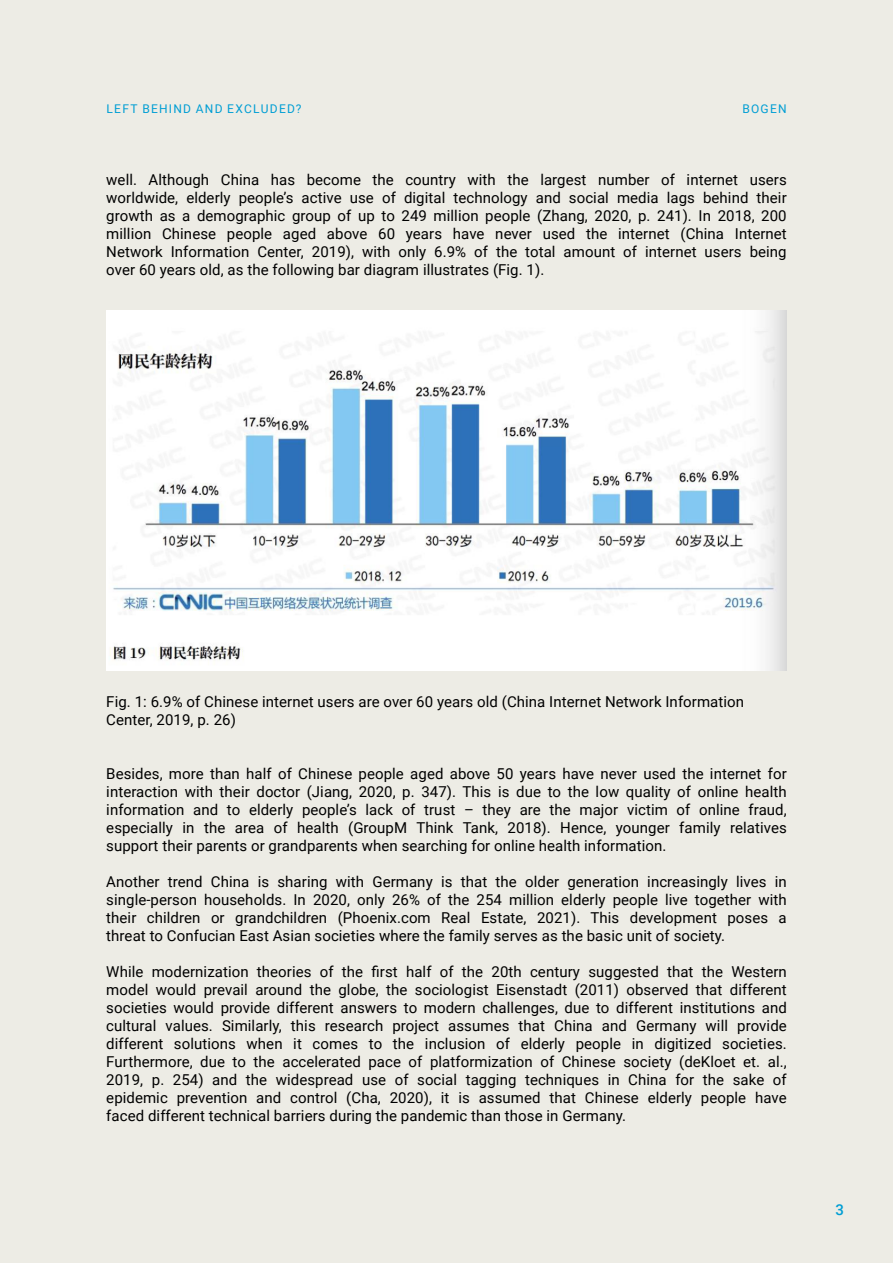
<style>
.page{position:relative;width:893px;height:1263px;background:#edece5}
.page>*{position:absolute;margin:0;border:0;box-sizing:border-box;transform-origin:0 0}
.t1{font:15px/18px "Roboto";letter-spacing:.005em;color:#000;text-align:justify}
.t2{font:500 15px "Roboto";color:#009ed4}
.t3{font:12px "Roboto";letter-spacing:.105em;color:#009ed4}
</style>
<div class="page">
<img style="left:106px;top:311px;width:681px;height:360px">
<p class="t3" style="left:107px;top:100px;width:197px">LEFT BEHIND AND EXCLUDED?</p>
<p class="t3" style="left:742px;top:100px;width:46px">BOGEN</p>
<p class="t1" style="left:106px;top:170px;width:682px">well. Although China has become the country with the largest number of internet users worldwide, elderly people’s active use of digital technology and social media lags behind their growth as a demographic group of up to 249 million people (Zhang, 2020, p. 241). In 2018, 200 million Chinese people aged above 60 years have never used the internet (China Internet Network Information Center, 2019), with only 6.9% of the total amount of internet users being over 60 years old, as the following bar diagram illustrates (Fig. 1).</p>
<p class="t1" style="left:106px;top:692px;width:639px">Fig. 1: 6.9% of Chinese internet users are over 60 years old (China Internet Network Information<br>Center, 2019, p. 26)</p>
<p class="t1" style="left:106px;top:764px;width:682px">Besides, more than half of Chinese people aged above 50 years have never used the internet for interaction with their doctor (Jiang, 2020, p. 347). This is due to the low quality of online health information and to elderly people’s lack of trust – they are the major victim of online fraud, especially in the area of health (GroupM Think Tank, 2018). Hence, younger family relatives support their parents or grandparents when searching for online health information.</p>
<p class="t1" style="left:106px;top:872px;width:682px">Another trend China is sharing with Germany is that the older generation increasingly lives in single-person households. In 2020, only 26% of the 254 million elderly people live together with their children or grandchildren (Phoenix.com Real Estate, 2021). This development poses a threat to Confucian East Asian societies where the family serves as the basic unit of society.</p>
<p class="t1" style="left:106px;top:962px;width:682px">While modernization theories of the first half of the 20th century suggested that the Western model would prevail around the globe, the sociologist Eisenstadt (2011) observed that different societies would provide different answers to modern challenges, due to different institutions and cultural values. Similarly, this research project assumes that China and Germany will provide different solutions when it comes to the inclusion of elderly people in digitized societies.<br>Furthermore, due to the accelerated pace of platformization of Chinese society (deKloet et. al., 2019, p. 254) and the widespread use of social tagging techniques in China for the sake of epidemic prevention and control (Cha, 2020), it is assumed that Chinese elderly people have faced different technical barriers during the pandemic than those in Germany.</p>
<p class="t2" style="left:836px;top:1199px;width:10px">3</p>
</div>
